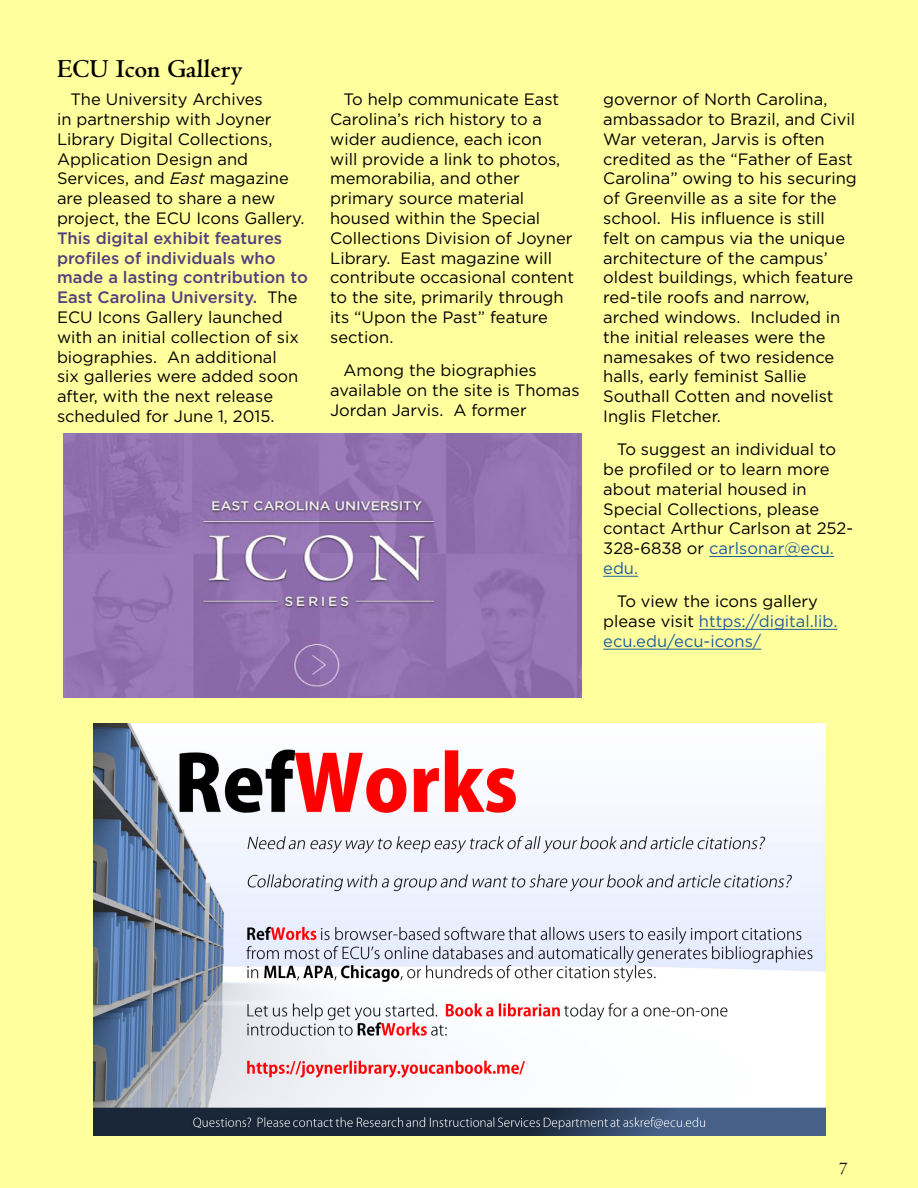
<style>
.page{position:relative;width:918px;height:1188px;background:#ffff9d}
.page>*{position:absolute;margin:0;border:0;box-sizing:border-box;transform-origin:0 0}
.t1{font:700 27px "Centaur MT Std";color:#000}
.t2{font:18px "Centaur MT Std";color:#000}
.t3{font:16.5px/19.8px "Gotham";color:#000}
.t4{font:16.5px/19.8px "Gotham";color:#215e9e}
.s1{font-style:italic}
.s2{font-weight:500;color:#51417c}
.s3{color:#215e9e}
.s4{color:#000}
</style>
<div class="page">
<img style="left:94px;top:724px;width:731px;height:411px">
<hr style="left:709px;top:556px;width:125px;height:1px;background:#215e9e">
<hr style="left:603px;top:576px;width:35px;height:1px;background:#215e9e">
<hr style="left:699px;top:629px;width:138px;height:1px;background:#215e9e">
<hr style="left:603px;top:649px;width:158px;height:1px;background:#215e9e">
<img style="left:64px;top:433px;width:518px;height:265px">
<h1 class="t1" style="left:57px;top:54px;width:187px">ECU Icon Gallery</h1>
<p class="t3" style="left:57px;top:89px;width:249px;text-indent:13px">The University Archives<br>in partnership with Joyner<br>Library Digital Collections,<br>Application Design and<br>Services, and <span class="s1">East</span> magazine are pleased to share a new project, the ECU Icons Gallery.</p>
<p class="t3" style="left:57px;top:228px;width:252px"><span class="s2">This digital exhibit features profiles of individuals who made a lasting contribution to<br>East Carolina University.</span> The<br>ECU Icons Gallery launched with an initial collection of six biographies. An additional<br>six galleries were added soon after, with the next release scheduled for June 1, 2015.</p>
<p class="t3" style="left:330px;top:89px;width:245px;text-indent:13px">To help communicate East<br>Carolina’s rich history to a wider audience, each icon<br>will provide a link to photos, memorabilia, and other primary source material housed within the Special<br>Collections Division of Joyner<br>Library. East magazine will contribute occasional content to the site, primarily through its “Upon the Past” feature section.</p>
<p class="t3" style="left:330px;top:360px;width:251px;text-indent:13px">Among the biographies available on the site is Thomas<br>Jordan Jarvis. A former</p>
<p class="t3" style="left:603px;top:89px;width:255px">governor of North Carolina, ambassador to Brazil, and Civil<br>War veteran, Jarvis is often credited as the “Father of East<br>Carolina” owing to his securing of Greenville as a site for the school. His influence is still<br>felt on campus via the unique architecture of the campus’ oldest buildings, which feature red-tile roofs and narrow, arched windows. Included in the initial releases were the namesakes of two residence halls, early feminist Sallie<br>Southall Cotten and novelist<br>Inglis Fletcher.</p>
<p class="t3" style="left:603px;top:439px;width:251px;text-indent:13px">To suggest an individual to be profiled or to learn more about material housed in<br>Special Collections, please contact Arthur Carlson at 252-<br>328-6838 or <span class="s3">carlsonar@ecu. edu.</span></p>
<p class="t4" style="left:603px;top:591px;width:236px;text-indent:13px"><span class="s4">To view the icons gallery please visit</span> https://digital.lib. ecu.edu/ecu-icons/</p>
<p class="t2" style="left:839px;top:1159px;width:10px">7</p>
</div>
